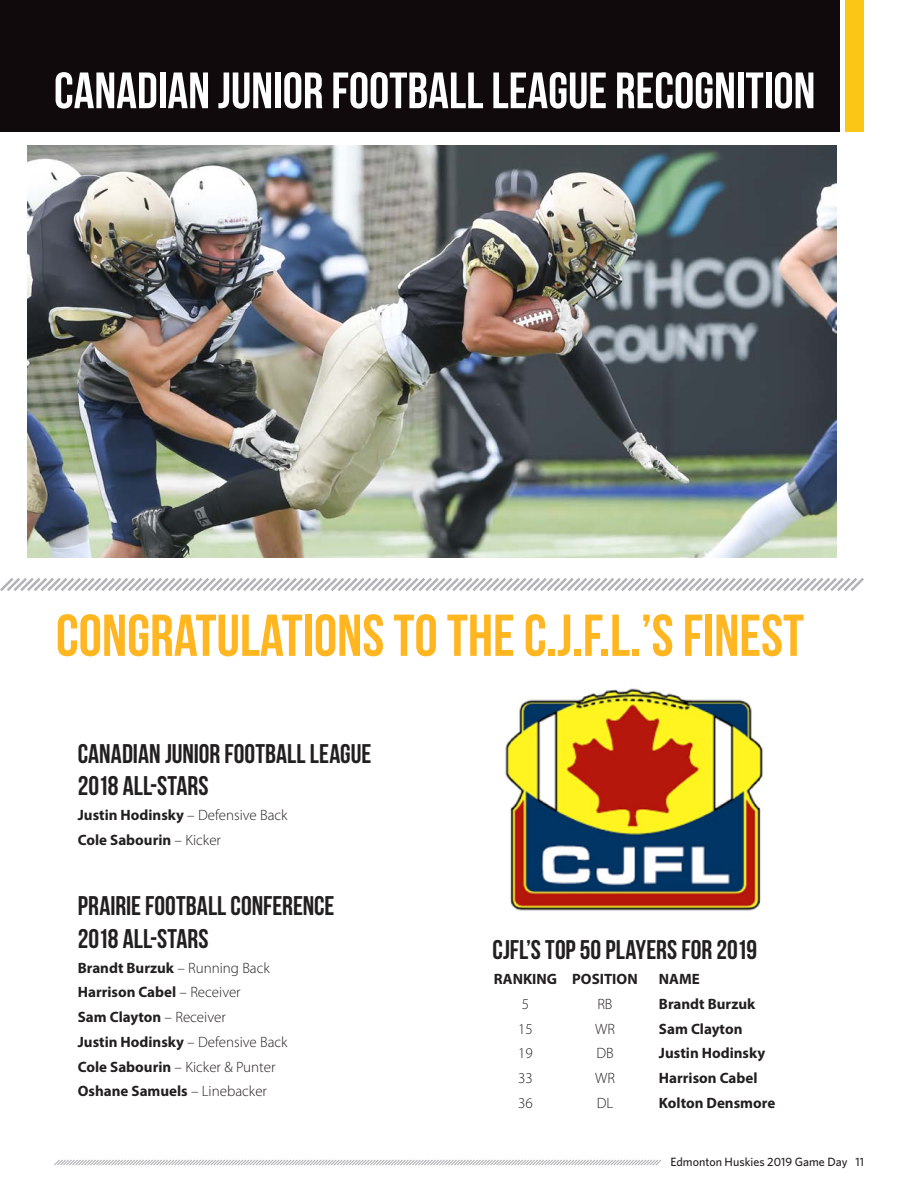
<style>
.page{position:relative;width:918px;height:1188px;background:#fff}
.page>*{position:absolute;margin:0;border:0;box-sizing:border-box;transform-origin:0 0}
.Section_Heading{font:700 58.95px "Bebas Neue";color:#ffb620}
.Section_Heading-2{font:700 51px "Bebas Neue";color:#fff}
.t1{font:700 27px "Bebas Neue";color:#231f20}
.Body_Text{font:700 15px "Myriad Pro";color:#231f20}
.Body_Text-2{font:300 15px "Myriad Pro";color:#231f20}
.t2{font:500 12px "Whitney";color:#231f20}
.s1{font-weight:300}
.s2{font-weight:700}
</style>
<div class="page">
<svg style="left:54px;top:1159px;width:608px;height:7px"></svg>
<div style="left:0;top:0;width:840px;height:132px;background:#110a0c"></div>
<div style="left:846px;top:0;width:18px;height:132px;background:#fbc615"></div>
<svg style="left:0;top:578px;width:864px;height:13px"></svg>
<img style="left:505px;top:688px;width:259px;height:223px">
<img style="left:28px;top:145px;width:808px;height:412px">
<p class="Section_Heading-2" style="left:54px;top:63px;width:763px">CANADIAN JUNIOR FOOTBALL LEAGUE RECOGNITION</p>
<p class="Section_Heading" style="left:56px;top:603px;width:750px">CONGRATULATIONS TO THE C.J.F.L.’S FINEST</p>
<p class="t1" style="left:78px;top:739px;width:295px">CANADIAN JUNIOR FOOTBALL LEAGUE</p>
<p class="t1" style="left:78px;top:771px;width:132px">2018 ALL-STARS</p>
<p class="Body_Text" style="left:78px;top:805px;width:211px">Justin Hodinsky <span class="s1">– Defensive Back</span></p>
<p class="Body_Text" style="left:78px;top:830px;width:145px">Cole Sabourin <span class="s1">– Kicker</span></p>
<p class="t1" style="left:78px;top:891px;width:258px">PRAIRIE FOOTBALL CONFERENCE</p>
<p class="t1" style="left:78px;top:924px;width:132px">2018 ALL-STARS</p>
<p class="Body_Text" style="left:78px;top:958px;width:194px">Brandt Burzuk <span class="s1">– Running Back</span></p>
<p class="Body_Text" style="left:78px;top:982px;width:164px">Harrison Cabel <span class="s1">– Receiver</span></p>
<p class="Body_Text" style="left:78px;top:1007px;width:150px">Sam Clayton <span class="s1">– Receiver</span></p>
<p class="Body_Text" style="left:78px;top:1032px;width:211px">Justin Hodinsky <span class="s1">– Defensive Back</span></p>
<p class="Body_Text-2" style="left:78px;top:1057px;width:199px"><span class="s2">Cole Sabourin</span> – Kicker &amp; Punter</p>
<p class="Body_Text" style="left:78px;top:1081px;width:191px">Oshane Samuels <span class="s1">– Linebacker</span></p>
<p class="t1" style="left:492px;top:935px;width:266px">CJFL’S TOP 50 PLAYERS FOR 2019</p>
<p class="Body_Text" style="left:494px;top:969px;width:145px">RANKING POSITION</p>
<p class="Body_Text" style="left:659px;top:969px;width:42px">NAME</p>
<p class="Body_Text-2" style="left:522px;top:995px;width:9px">5</p>
<p class="Body_Text-2" style="left:597px;top:995px;width:17px">RB</p>
<p class="Body_Text" style="left:659px;top:994px;width:98px">Brandt Burzuk</p>
<p class="Body_Text-2" style="left:518px;top:1020px;width:16px">15</p>
<p class="Body_Text-2" style="left:595px;top:1020px;width:21px">WR</p>
<p class="Body_Text" style="left:659px;top:1019px;width:85px">Sam Clayton</p>
<p class="Body_Text-2" style="left:518px;top:1044px;width:16px">19</p>
<p class="Body_Text-2" style="left:596px;top:1044px;width:19px">DB</p>
<p class="Body_Text" style="left:659px;top:1044px;width:108px">Justin Hodinsky</p>
<p class="Body_Text-2" style="left:518px;top:1069px;width:16px">33</p>
<p class="Body_Text-2" style="left:595px;top:1069px;width:21px">WR</p>
<p class="Body_Text" style="left:659px;top:1068px;width:100px">Harrison Cabel</p>
<p class="Body_Text-2" style="left:518px;top:1094px;width:16px">36</p>
<p class="Body_Text-2" style="left:597px;top:1094px;width:18px">DL</p>
<p class="Body_Text" style="left:659px;top:1093px;width:118px">Kolton Densmore</p>
<p class="t2" style="left:671px;top:1154px;width:195px">Edmonton Huskies 2019 Game Day 11</p>
</div>
